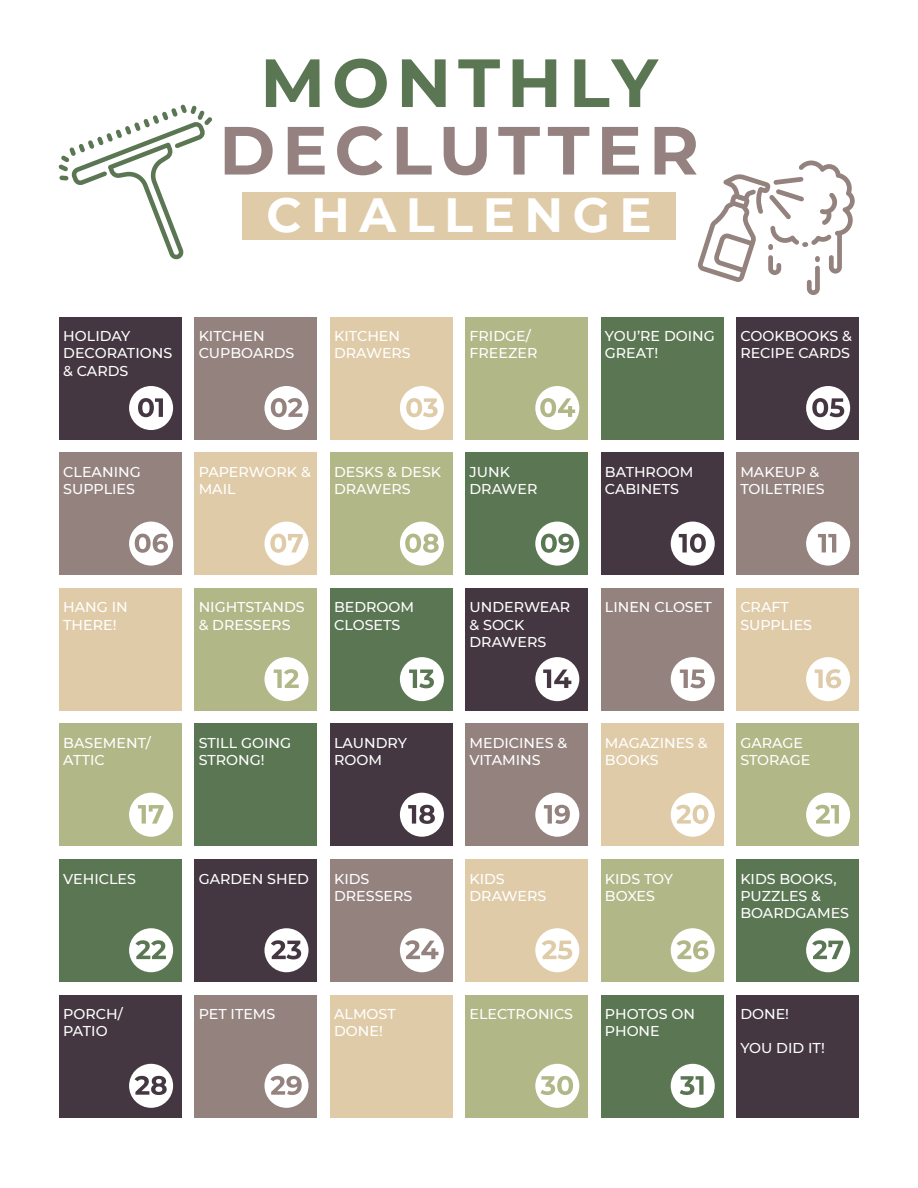
<style>
.page{position:relative;width:918px;height:1188px;background:#fff}
.page>*{position:absolute;margin:0;border:0;box-sizing:border-box;transform-origin:0 0}
.t1{font:700 68.1px "Montserrat";letter-spacing:.1em;color:#958280}
.t2{font:700 68.1px "Montserrat";letter-spacing:.1em;color:#5b7653}
.t3{font:700 48px "Montserrat";letter-spacing:.2em;color:#fff}
.t4{font:500 14.25px/17.1px "Montserrat";color:#fff}
</style>
<div class="page">
<div style="left:242px;top:192px;width:434px;height:48px;background:#dfcba8"></div>
<div style="left:194px;top:724px;width:123px;height:122px;background:#5b7653"></div>
<div style="left:59px;top:588px;width:123px;height:123px;background:#dfcba8"></div>
<div style="left:601px;top:317px;width:123px;height:123px;background:#5b7653"></div>
<div style="left:194px;top:859px;width:123px;height:123px;background:#443741"></div>
<div style="left:59px;top:317px;width:123px;height:123px;background:#443741"></div>
<div style="left:129px;top:386px;width:44px;height:44px;background:#fff;border-radius:50%"></div>
<svg style="left:138px;top:398px;width:25px;height:19px"></svg>
<div style="left:194px;top:317px;width:123px;height:123px;background:#94827e"></div>
<div style="left:264px;top:386px;width:45px;height:44px;background:#fff;border-radius:50%"></div>
<svg style="left:271px;top:398px;width:31px;height:19px"></svg>
<div style="left:330px;top:317px;width:123px;height:123px;background:#dfcba8"></div>
<div style="left:400px;top:386px;width:44px;height:44px;background:#fff;border-radius:50%"></div>
<svg style="left:406px;top:398px;width:32px;height:19px"></svg>
<div style="left:465px;top:317px;width:123px;height:123px;background:#b1b786"></div>
<div style="left:535px;top:386px;width:44px;height:44px;background:#fff;border-radius:50%"></div>
<svg style="left:540px;top:398px;width:35px;height:19px"></svg>
<div style="left:736px;top:317px;width:123px;height:123px;background:#443741"></div>
<div style="left:806px;top:386px;width:44px;height:44px;background:#fff;border-radius:50%"></div>
<svg style="left:812px;top:398px;width:32px;height:19px"></svg>
<div style="left:59px;top:452px;width:123px;height:123px;background:#94827e"></div>
<div style="left:129px;top:522px;width:44px;height:44px;background:#fff;border-radius:50%"></div>
<svg style="left:135px;top:534px;width:33px;height:19px"></svg>
<div style="left:194px;top:452px;width:123px;height:123px;background:#dfcba8"></div>
<div style="left:264px;top:522px;width:45px;height:44px;background:#fff;border-radius:50%"></div>
<svg style="left:270px;top:534px;width:33px;height:19px"></svg>
<div style="left:330px;top:452px;width:123px;height:123px;background:#b1b786"></div>
<div style="left:400px;top:522px;width:44px;height:44px;background:#fff;border-radius:50%"></div>
<svg style="left:405px;top:534px;width:34px;height:19px"></svg>
<div style="left:465px;top:452px;width:123px;height:123px;background:#5b7653"></div>
<div style="left:535px;top:522px;width:44px;height:44px;background:#fff;border-radius:50%"></div>
<svg style="left:541px;top:534px;width:33px;height:19px"></svg>
<div style="left:601px;top:452px;width:123px;height:123px;background:#443741"></div>
<div style="left:671px;top:522px;width:44px;height:44px;background:#fff;border-radius:50%"></div>
<svg style="left:679px;top:534px;width:27px;height:19px"></svg>
<div style="left:736px;top:452px;width:123px;height:123px;background:#94827e"></div>
<div style="left:806px;top:522px;width:44px;height:44px;background:#fff;border-radius:50%"></div>
<svg style="left:818px;top:534px;width:18px;height:18px"></svg>
<div style="left:194px;top:588px;width:123px;height:123px;background:#b1b786"></div>
<div style="left:264px;top:657px;width:45px;height:44px;background:#fff;border-radius:50%"></div>
<svg style="left:274px;top:669px;width:25px;height:19px"></svg>
<div style="left:330px;top:588px;width:123px;height:123px;background:#5b7653"></div>
<div style="left:400px;top:657px;width:44px;height:44px;background:#fff;border-radius:50%"></div>
<svg style="left:409px;top:670px;width:25px;height:18px"></svg>
<div style="left:465px;top:588px;width:123px;height:123px;background:#443741"></div>
<div style="left:535px;top:657px;width:44px;height:44px;background:#fff;border-radius:50%"></div>
<svg style="left:543px;top:670px;width:28px;height:18px"></svg>
<div style="left:601px;top:588px;width:123px;height:123px;background:#94827e"></div>
<div style="left:671px;top:657px;width:44px;height:44px;background:#fff;border-radius:50%"></div>
<svg style="left:680px;top:670px;width:25px;height:18px"></svg>
<div style="left:736px;top:588px;width:123px;height:123px;background:#dfcba8"></div>
<div style="left:806px;top:657px;width:44px;height:44px;background:#fff;border-radius:50%"></div>
<svg style="left:815px;top:669px;width:26px;height:19px"></svg>
<div style="left:59px;top:724px;width:123px;height:122px;background:#b1b786"></div>
<div style="left:129px;top:793px;width:44px;height:44px;background:#fff;border-radius:50%"></div>
<svg style="left:138px;top:805px;width:26px;height:19px"></svg>
<div style="left:330px;top:724px;width:123px;height:122px;background:#443741"></div>
<div style="left:400px;top:793px;width:44px;height:44px;background:#fff;border-radius:50%"></div>
<svg style="left:408px;top:805px;width:27px;height:19px"></svg>
<div style="left:465px;top:724px;width:123px;height:122px;background:#94827e"></div>
<div style="left:535px;top:793px;width:44px;height:44px;background:#fff;border-radius:50%"></div>
<svg style="left:544px;top:805px;width:26px;height:19px"></svg>
<div style="left:601px;top:724px;width:123px;height:122px;background:#dfcba8"></div>
<div style="left:671px;top:793px;width:44px;height:44px;background:#fff;border-radius:50%"></div>
<svg style="left:676px;top:805px;width:32px;height:19px"></svg>
<div style="left:736px;top:724px;width:123px;height:122px;background:#b1b786"></div>
<div style="left:806px;top:793px;width:44px;height:44px;background:#fff;border-radius:50%"></div>
<svg style="left:815px;top:805px;width:24px;height:19px"></svg>
<div style="left:59px;top:859px;width:123px;height:123px;background:#5b7653"></div>
<div style="left:129px;top:928px;width:44px;height:44px;background:#fff;border-radius:50%"></div>
<svg style="left:136px;top:940px;width:30px;height:19px"></svg>
<div style="left:330px;top:859px;width:123px;height:123px;background:#94827e"></div>
<div style="left:465px;top:859px;width:123px;height:123px;background:#dfcba8"></div>
<div style="left:601px;top:859px;width:123px;height:123px;background:#b1b786"></div>
<div style="left:736px;top:859px;width:123px;height:123px;background:#5b7653"></div>
<div style="left:59px;top:995px;width:123px;height:123px;background:#443741"></div>
<div style="left:194px;top:995px;width:123px;height:123px;background:#94827e"></div>
<div style="left:330px;top:995px;width:123px;height:123px;background:#dfcba8"></div>
<div style="left:465px;top:995px;width:123px;height:123px;background:#b1b786"></div>
<div style="left:535px;top:1064px;width:44px;height:44px;background:#fff;border-radius:50%"></div>
<svg style="left:540px;top:1076px;width:33px;height:19px"></svg>
<div style="left:601px;top:995px;width:123px;height:123px;background:#5b7653"></div>
<div style="left:671px;top:1064px;width:44px;height:44px;background:#fff;border-radius:50%"></div>
<svg style="left:680px;top:1076px;width:24px;height:19px"></svg>
<div style="left:736px;top:995px;width:123px;height:123px;background:#443741"></div>
<div style="left:264px;top:928px;width:45px;height:44px;background:#fff;border-radius:50%"></div>
<svg style="left:271px;top:940px;width:30px;height:19px"></svg>
<div style="left:400px;top:928px;width:44px;height:44px;background:#fff;border-radius:50%"></div>
<svg style="left:405px;top:940px;width:33px;height:19px"></svg>
<div style="left:535px;top:928px;width:44px;height:44px;background:#fff;border-radius:50%"></div>
<svg style="left:542px;top:940px;width:30px;height:19px"></svg>
<div style="left:671px;top:928px;width:44px;height:44px;background:#fff;border-radius:50%"></div>
<svg style="left:677px;top:940px;width:31px;height:19px"></svg>
<div style="left:806px;top:928px;width:44px;height:44px;background:#fff;border-radius:50%"></div>
<svg style="left:812px;top:940px;width:31px;height:19px"></svg>
<div style="left:129px;top:1064px;width:44px;height:44px;background:#fff;border-radius:50%"></div>
<svg style="left:135px;top:1076px;width:32px;height:19px"></svg>
<div style="left:264px;top:1064px;width:45px;height:44px;background:#fff;border-radius:50%"></div>
<svg style="left:270px;top:1076px;width:32px;height:19px"></svg>
<svg style="left:697px;top:161px;width:158px;height:134px"></svg>
<svg style="left:58px;top:104px;width:154px;height:156px"></svg>
<h1 class="t2" style="left:260px;top:34px;width:399px">MONTHLY</h1>
<h1 class="t1" style="left:219px;top:101px;width:481px">DECLUTTER</h1>
<h2 class="t3" style="left:266px;top:181px;width:387px">CHALLENGE</h2>
<p class="t4" style="left:63px;top:327px;width:110px">HOLIDAY<br>DECORATIONS &amp; CARDS</p>
<p class="t4" style="left:199px;top:327px;width:97px">KITCHEN<br>CUPBOARDS</p>
<p class="t4" style="left:334px;top:327px;width:78px">KITCHEN<br>DRAWERS</p>
<p class="t4" style="left:470px;top:327px;width:69px">FRIDGE/<br>FREEZER</p>
<p class="t4" style="left:740px;top:327px;width:113px">COOKBOOKS &amp;<br>RECIPE CARDS</p>
<p class="t4" style="left:605px;top:327px;width:111px">YOU’RE DOING<br>GREAT!</p>
<p class="t4" style="left:63px;top:463px;width:79px">CLEANING<br>SUPPLIES</p>
<p class="t4" style="left:199px;top:463px;width:114px">PAPERWORK &amp;<br>MAIL</p>
<p class="t4" style="left:334px;top:463px;width:109px">DESKS &amp; DESK<br>DRAWERS</p>
<p class="t4" style="left:470px;top:463px;width:69px">JUNK<br>DRAWER</p>
<p class="t4" style="left:605px;top:463px;width:90px">BATHROOM<br>CABINETS</p>
<p class="t4" style="left:740px;top:463px;width:86px">MAKEUP &amp;<br>TOILETRIES</p>
<p class="t4" style="left:63px;top:598px;width:66px">HANG IN<br>THERE!</p>
<p class="t4" style="left:199px;top:598px;width:108px">NIGHTSTANDS &amp; DRESSERS</p>
<p class="t4" style="left:334px;top:598px;width:82px">BEDROOM<br>CLOSETS</p>
<p class="t4" style="left:470px;top:598px;width:102px">UNDERWEAR &amp; SOCK<br>DRAWERS</p>
<p class="t4" style="left:605px;top:598px;width:108px">LINEN CLOSET</p>
<p class="t4" style="left:740px;top:598px;width:73px">CRAFT<br>SUPPLIES</p>
<p class="t4" style="left:63px;top:734px;width:89px">BASEMENT/<br>ATTIC</p>
<p class="t4" style="left:334px;top:734px;width:74px">LAUNDRY<br>ROOM</p>
<p class="t4" style="left:470px;top:734px;width:99px">MEDICINES &amp;<br>VITAMINS</p>
<p class="t4" style="left:605px;top:734px;width:104px">MAGAZINES &amp;<br>BOOKS</p>
<p class="t4" style="left:740px;top:734px;width:72px">GARAGE<br>STORAGE</p>
<p class="t4" style="left:199px;top:734px;width:94px">STILL GOING<br>STRONG!</p>
<p class="t4" style="left:63px;top:869px;width:74px">VEHICLES</p>
<p class="t4" style="left:334px;top:869px;width:80px">KIDS<br>DRESSERS</p>
<p class="t4" style="left:470px;top:869px;width:78px">KIDS<br>DRAWERS</p>
<p class="t4" style="left:605px;top:869px;width:70px">KIDS TOY<br>BOXES</p>
<p class="t4" style="left:740px;top:869px;width:110px">KIDS BOOKS,<br>PUZZLES &amp;<br>BOARDGAMES</p>
<p class="t4" style="left:199px;top:869px;width:112px">GARDEN SHED</p>
<p class="t4" style="left:63px;top:1005px;width:61px">PORCH/<br>PATIO</p>
<p class="t4" style="left:199px;top:1005px;width:78px">PET ITEMS</p>
<p class="t4" style="left:470px;top:1005px;width:105px">ELECTRONICS</p>
<p class="t4" style="left:605px;top:1005px;width:92px">PHOTOS ON<br>PHONE</p>
<p class="t4" style="left:740px;top:1005px;width:50px">DONE!</p>
<p class="t4" style="left:740px;top:1039px;width:86px">YOU DID IT!</p>
<p class="t4" style="left:334px;top:1005px;width:63px">ALMOST<br>DONE!</p>
</div>
